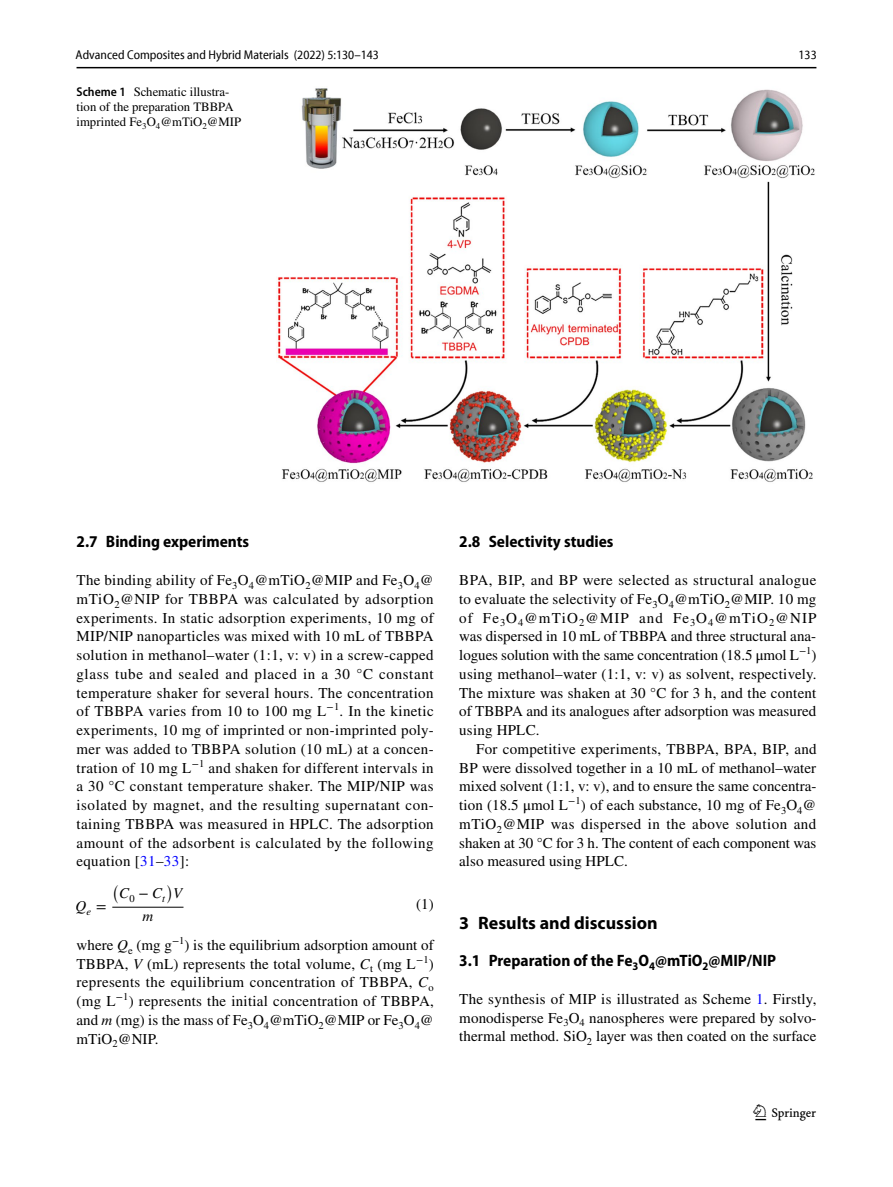
<style>
.page{position:relative;width:893px;height:1187px;background:#fff}
.page>*{position:absolute;margin:0;border:0;box-sizing:border-box;transform-origin:0 0}
.t1{font:22.5px "Springnew Regular 3";color:#000}
.t2{font:700 18px "Myriad Pro";color:#000}
.t3{font:700 semi-condensed 16.5px "Myriad Pro";color:#000}
.t4{font:15px/18.8px "STIX";letter-spacing:.005em;color:#000;text-align:justify}
.t5{font:italic 15px "STIX General";color:#000}
.t6{font:15px "STIX Math Extensions";color:#000}
.t7{font:12.75px/15px "STIX";color:#000}
.t8{font:semi-condensed 12.75px "Myriad Pro Unic";color:#000}
.t9{font:italic 10.5px "STIX General";color:#000}
.s1{font-family:"Myriad Pro";font-weight:600;font-stretch:semi-condensed}
.s2{color:#00f}
.s3{font-family:"STIX Math";font-style:normal}
.s4{font-style:italic}
</style>
<div class="page">
<hr style="left:77px;top:67px;width:739px;height:1px;background:#000">
<hr style="left:112px;top:906px;width:71px;height:1px;background:#000">
<img style="left:276px;top:88px;width:539px;height:394px">
<p class="t8" style="left:76px;top:50px;width:305px">Advanced Composites and Hybrid Materials (2022) 5:130–143</p>
<p class="t8" style="left:798px;top:50px;width:20px">133</p>
<p class="t7" style="left:77px;top:85px;width:166px"><span class="s1">Scheme 1</span> Schematic illustra&shy;tion of the preparation TBBPA imprinted Fe<sub>3</sub>O<sub>4</sub>@mTiO<sub>2</sub>@MIP</p>
<p class="t3" style="left:77px;top:532px;width:174px">2.7 Binding experiments</p>
<p class="t4" style="left:77px;top:571px;width:359px">The binding ability of Fe<sub>3</sub>O<sub>4</sub>@mTiO<sub>2</sub>@MIP and Fe<sub>3</sub>O<sub>4</sub>@ mTiO<sub>2</sub>@NIP for TBBPA was calculated by adsorption experiments. In static adsorption experiments, 10 mg of MIP/NIP nanoparticles was mixed with 10 mL of TBBPA solution in methanol–water (1:1, v: v) in a screw-capped glass tube and sealed and placed in a 30 °C constant temperature shaker for several hours. The concentration of TBBPA varies from 10 to 100 mg L<sup>−1</sup>. In the kinetic experiments, 10 mg of imprinted or non-imprinted poly&shy;mer was added to TBBPA solution (10 mL) at a concen&shy;tration of 10 mg L<sup>−1</sup> and shaken for different intervals in a 30 °C constant temperature shaker. The MIP/NIP was isolated by magnet, and the resulting supernatant con&shy;taining TBBPA was measured in HPLC. The adsorption amount of the adsorbent is calculated by the following equation [<span class="s2">31</span>–<span class="s2">33</span>]:</p>
<p class="t6" style="left:112px;top:872px;width:9px">(</p>
<p class="t5" style="left:119px;top:887px;width:47px">C<sub>0</sub> <span class="s3">−</span> C<sub>t</sub></p>
<p class="t6" style="left:166px;top:872px;width:9px">)</p>
<p class="t5" style="left:173px;top:887px;width:11px">V</p>
<p class="t5" style="left:142px;top:911px;width:12px">m</p>
<p class="t5" style="left:76px;top:900px;width:12px">Q</p>
<p class="t4" style="left:416px;top:895px;width:19px">(1)</p>
<p class="t9" style="left:86px;top:907px;width:21px">e <sup>=</sup></p>
<p class="t4" style="left:77px;top:936px;width:359px">where <span class="s4">Q</span><sub>e</sub> (mg g<sup>−1</sup>) is the equilibrium adsorption amount of TBBPA, <span class="s4">V</span> (mL) represents the total volume, <span class="s4">C</span><sub>t</sub> (mg L<sup>−1</sup>) represents the equilibrium concentration of TBBPA, <span class="s4">C</span><sub>o </sub>(mg L<sup>−1</sup>) represents the initial concentration of TBBPA, and <span class="s4">m</span> (mg) is the mass of Fe<sub>3</sub>O<sub>4</sub>@mTiO<sub>2</sub>@MIP or Fe<sub>3</sub>O<sub>4</sub>@ mTiO<sub>2</sub>@NIP.</p>
<p class="t3" style="left:459px;top:532px;width:156px">2.8 Selectivity studies</p>
<p class="t4" style="left:459px;top:571px;width:359px">BPA, BIP, and BP were selected as structural analogue to evaluate the selectivity of Fe<sub>3</sub>O<sub>4</sub>@mTiO<sub>2</sub>@MIP. 10 mg of Fe<sub>3</sub>O<sub>4</sub>@mTiO<sub>2</sub>@MIP and Fe<sub>3</sub>O<sub>4</sub>@mTiO<sub>2</sub>@NIP was dispersed in 10 mL of TBBPA and three structural ana&shy;logues solution with the same concentration (18.5 μmol L<sup>−1</sup>) using methanol–water (1:1, v: v) as solvent, respectively.<br>The mixture was shaken at 30 °C for 3 h, and the content of TBBPA and its analogues after adsorption was measured using HPLC.</p>
<p class="t4" style="left:459px;top:740px;width:359px;text-indent:17px">For competitive experiments, TBBPA, BPA, BIP, and BP were dissolved together in a 10 mL of methanol–water mixed solvent (1:1, v: v), and to ensure the same concentra&shy;tion (18.5 μmol L<sup>−1</sup>) of each substance, 10 mg of Fe<sub>3</sub>O<sub>4</sub>@ mTiO<sub>2</sub>@MIP was dispersed in the above solution and shaken at 30 °C for 3 h. The content of each component was also measured using HPLC.</p>
<p class="t2" style="left:459px;top:910px;width:200px">3 Results and discussion</p>
<p class="t3" style="left:459px;top:951px;width:318px">3.1 Preparation of the Fe<sub>3</sub>O<sub>4</sub>@mTiO<sub>2</sub>@MIP/NIP</p>
<p class="t4" style="left:459px;top:990px;width:359px">The synthesis of MIP is illustrated as Scheme <span class="s2">1</span>. Firstly, monodisperse Fe<sub>3</sub>O<sub>4</sub> nanospheres were prepared by solvo&shy;thermal method. SiO<sub>2</sub> layer was then coated on the surface</p>
<h1 class="t1" style="left:755px;top:1104px;width:62px">1 3</h1>
</div>
